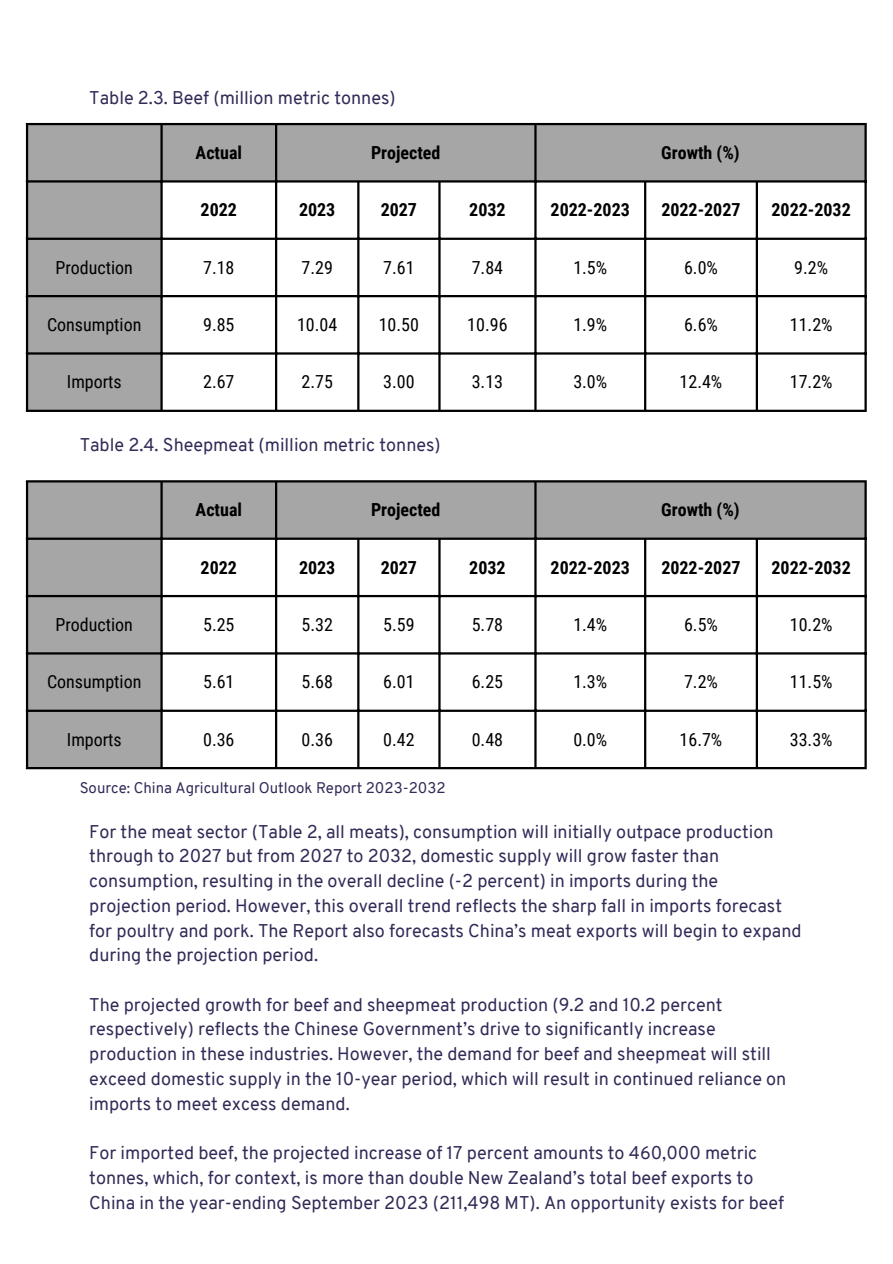
<style>
.page{position:relative;width:893px;height:1264px;background:#fff}
.page>*{position:absolute;margin:0;border:0;box-sizing:border-box;transform-origin:0 0}
.t1{font:18px/24.8px "Overpass";color:#302b57}
.t2{font:18px "Roboto Condensed";color:#000}
.t3{font:700 18px "Roboto Condensed";color:#000}
.t4{font:15px "Overpass";color:#302b57}
</style>
<div class="page">
<svg style="left:28px;top:125px;width:836px;height:285px"></svg>
<hr style="left:26px;top:125px;width:2px;height:285px;background:#000">
<hr style="left:160px;top:125px;width:3px;height:285px;background:#000">
<hr style="left:275px;top:125px;width:2px;height:285px;background:#000">
<hr style="left:357px;top:182px;width:2px;height:228px;background:#000">
<hr style="left:438px;top:182px;width:2px;height:228px;background:#000">
<hr style="left:534px;top:125px;width:2px;height:285px;background:#000">
<hr style="left:644px;top:182px;width:2px;height:228px;background:#000">
<hr style="left:755px;top:182px;width:3px;height:228px;background:#000">
<hr style="left:864px;top:125px;width:2px;height:285px;background:#000">
<hr style="left:26px;top:123px;width:840px;height:2px;background:#000">
<hr style="left:26px;top:180px;width:840px;height:2px;background:#000">
<hr style="left:26px;top:238px;width:840px;height:2px;background:#000">
<hr style="left:26px;top:295px;width:840px;height:2px;background:#000">
<hr style="left:26px;top:352px;width:840px;height:2px;background:#000">
<hr style="left:26px;top:410px;width:840px;height:2px;background:#000">
<svg style="left:28px;top:482px;width:836px;height:285px"></svg>
<hr style="left:26px;top:482px;width:2px;height:285px;background:#000">
<hr style="left:160px;top:482px;width:3px;height:285px;background:#000">
<hr style="left:275px;top:482px;width:2px;height:285px;background:#000">
<hr style="left:357px;top:540px;width:2px;height:227px;background:#000">
<hr style="left:438px;top:540px;width:2px;height:227px;background:#000">
<hr style="left:534px;top:482px;width:2px;height:285px;background:#000">
<hr style="left:644px;top:540px;width:2px;height:227px;background:#000">
<hr style="left:755px;top:540px;width:3px;height:227px;background:#000">
<hr style="left:864px;top:482px;width:2px;height:285px;background:#000">
<hr style="left:26px;top:480px;width:840px;height:2px;background:#000">
<hr style="left:26px;top:537px;width:840px;height:3px;background:#000">
<hr style="left:26px;top:595px;width:840px;height:2px;background:#000">
<hr style="left:26px;top:652px;width:840px;height:2px;background:#000">
<hr style="left:26px;top:709px;width:840px;height:3px;background:#000">
<hr style="left:26px;top:767px;width:840px;height:2px;background:#000">
<p class="t1" style="left:89px;top:87px;width:308px">Table 2.3. Beef (million metric tonnes)</p>
<p class="t3" style="left:196px;top:142px;width:48px">Actual</p>
<p class="t3" style="left:371px;top:142px;width:71px">Projected</p>
<p class="t3" style="left:661px;top:142px;width:80px">Growth (%)</p>
<p class="t3" style="left:201px;top:199px;width:38px">2022</p>
<p class="t3" style="left:299px;top:199px;width:38px">2023</p>
<p class="t3" style="left:380px;top:199px;width:38px">2027</p>
<p class="t3" style="left:469px;top:199px;width:38px">2032</p>
<p class="t3" style="left:550px;top:199px;width:81px">2022-2023</p>
<p class="t3" style="left:661px;top:199px;width:81px">2022-2027</p>
<p class="t3" style="left:771px;top:199px;width:81px">2022-2032</p>
<p class="t2" style="left:55px;top:257px;width:79px">Production</p>
<p class="t2" style="left:203px;top:257px;width:33px">7.18</p>
<p class="t2" style="left:301px;top:257px;width:33px">7.29</p>
<p class="t2" style="left:383px;top:257px;width:33px">7.61</p>
<p class="t2" style="left:471px;top:257px;width:33px">7.84</p>
<p class="t2" style="left:573px;top:257px;width:35px">1.5%</p>
<p class="t2" style="left:684px;top:257px;width:35px">6.0%</p>
<p class="t2" style="left:794px;top:257px;width:35px">9.2%</p>
<p class="t2" style="left:47px;top:314px;width:96px">Consumption</p>
<p class="t2" style="left:203px;top:314px;width:33px">9.85</p>
<p class="t2" style="left:297px;top:314px;width:42px">10.04</p>
<p class="t2" style="left:379px;top:314px;width:42px">10.50</p>
<p class="t2" style="left:467px;top:314px;width:42px">10.96</p>
<p class="t2" style="left:573px;top:314px;width:35px">1.9%</p>
<p class="t2" style="left:684px;top:314px;width:35px">6.6%</p>
<p class="t2" style="left:789px;top:314px;width:44px">11.2%</p>
<p class="t2" style="left:67px;top:371px;width:56px">Imports</p>
<p class="t2" style="left:203px;top:371px;width:33px">2.67</p>
<p class="t2" style="left:301px;top:371px;width:33px">2.75</p>
<p class="t2" style="left:383px;top:371px;width:33px">3.00</p>
<p class="t2" style="left:471px;top:371px;width:33px">3.13</p>
<p class="t2" style="left:573px;top:371px;width:35px">3.0%</p>
<p class="t2" style="left:679px;top:371px;width:44px">12.4%</p>
<p class="t2" style="left:789px;top:371px;width:44px">17.2%</p>
<p class="t1" style="left:80px;top:434px;width:362px">Table 2.4. Sheepmeat (million metric tonnes)</p>
<p class="t3" style="left:196px;top:499px;width:48px">Actual</p>
<p class="t3" style="left:371px;top:499px;width:71px">Projected</p>
<p class="t3" style="left:661px;top:499px;width:80px">Growth (%)</p>
<p class="t3" style="left:201px;top:557px;width:38px">2022</p>
<p class="t3" style="left:299px;top:557px;width:38px">2023</p>
<p class="t3" style="left:380px;top:557px;width:38px">2027</p>
<p class="t3" style="left:469px;top:557px;width:38px">2032</p>
<p class="t3" style="left:550px;top:557px;width:81px">2022-2023</p>
<p class="t3" style="left:661px;top:557px;width:81px">2022-2027</p>
<p class="t3" style="left:771px;top:557px;width:81px">2022-2032</p>
<p class="t2" style="left:55px;top:614px;width:79px">Production</p>
<p class="t2" style="left:203px;top:614px;width:33px">5.25</p>
<p class="t2" style="left:301px;top:614px;width:33px">5.32</p>
<p class="t2" style="left:383px;top:614px;width:33px">5.59</p>
<p class="t2" style="left:471px;top:614px;width:33px">5.78</p>
<p class="t2" style="left:573px;top:614px;width:35px">1.4%</p>
<p class="t2" style="left:684px;top:614px;width:35px">6.5%</p>
<p class="t2" style="left:789px;top:614px;width:44px">10.2%</p>
<p class="t2" style="left:47px;top:671px;width:96px">Consumption</p>
<p class="t2" style="left:203px;top:671px;width:33px">5.61</p>
<p class="t2" style="left:301px;top:671px;width:33px">5.68</p>
<p class="t2" style="left:383px;top:671px;width:33px">6.01</p>
<p class="t2" style="left:471px;top:671px;width:33px">6.25</p>
<p class="t2" style="left:573px;top:671px;width:35px">1.3%</p>
<p class="t2" style="left:684px;top:671px;width:35px">7.2%</p>
<p class="t2" style="left:789px;top:671px;width:44px">11.5%</p>
<p class="t2" style="left:67px;top:729px;width:56px">Imports</p>
<p class="t2" style="left:203px;top:729px;width:33px">0.36</p>
<p class="t2" style="left:301px;top:729px;width:33px">0.36</p>
<p class="t2" style="left:383px;top:729px;width:33px">0.42</p>
<p class="t2" style="left:471px;top:729px;width:33px">0.48</p>
<p class="t2" style="left:573px;top:729px;width:35px">0.0%</p>
<p class="t2" style="left:679px;top:729px;width:44px">16.7%</p>
<p class="t2" style="left:789px;top:729px;width:44px">33.3%</p>
<p class="t4" style="left:80px;top:781px;width:367px">Source: China Agricultural Outlook Report 2023-2032</p>
<p class="t1" style="left:89px;top:820px;width:713px">For the meat sector (Table 2, all meats), consumption will initially outpace production through to 2027 but from 2027 to 2032, domestic supply will grow faster than consumption, resulting in the overall decline (-2 percent) in imports during the projection period. However, this overall trend reflects the sharp fall in imports forecast for poultry and pork. The Report also forecasts China’s meat exports will begin to expand during the projection period.</p>
<p class="t1" style="left:89px;top:993px;width:698px">The projected growth for beef and sheepmeat production (9.2 and 10.2 percent respectively) reflects the Chinese Government’s drive to significantly increase production in these industries. However, the demand for beef and sheepmeat will still exceed domestic supply in the 10-year period, which will result in continued reliance on imports to meet excess demand.</p>
<p class="t1" style="left:89px;top:1142px;width:696px">For imported beef, the projected increase of 17 percent amounts to 460,000 metric tonnes, which, for context, is more than double New Zealand’s total beef exports to<br>China in the year-ending September 2023 (211,498 MT). An opportunity exists for beef</p>
</div>
